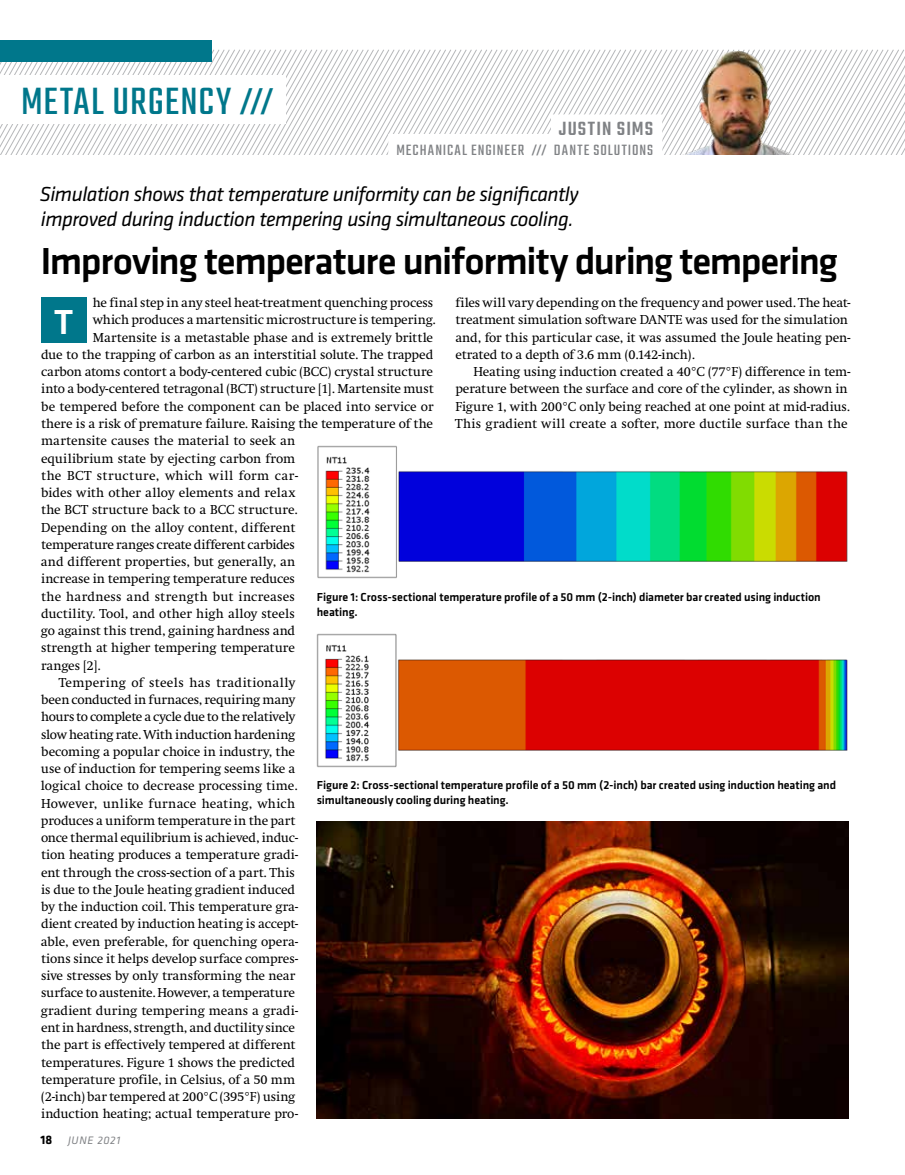
<style>
.page{position:relative;width:905px;height:1175px;background:#fff}
.page>*{position:absolute;margin:0;border:0;box-sizing:border-box;transform-origin:0 0}
.t1{font:42px "Teko";letter-spacing:.025em;color:#00778b}
.t2{font:500 39px "Klavika Basic";letter-spacing:-.03em;color:#000}
.t3{font:500 36px "Klavika Basic";color:#fff}
.t4{font:italic 21px/24px "Klavika Basic";letter-spacing:-.025em;color:#000}
.t5{font:500 21px "Teko";letter-spacing:.05em;color:#808285}
.t6{font:16.5px "Teko";letter-spacing:.065em;color:#808285}
.t7{font:13.5px/17.2px "Swift";letter-spacing:-.005em;color:#000}
.t8{font:13.5px "Swift";letter-spacing:-.025em;color:#000}
.t9{font:13.5px "Swift";letter-spacing:.015em;color:#000}
.t10{font:13.5px "Swift";letter-spacing:.035em;color:#000}
.t11{font:13.5px "Swift";letter-spacing:.02em;color:#000}
.t12{font:500 12px/15px "Klavika Basic";letter-spacing:-.005em;color:#000}
.t13{font:italic 11.25px "Klavika Basic";letter-spacing:.065em;color:#808285}
.s1{font-weight:500;font-size:32.7px}
.s2{font-weight:500;font-size:13.5px}
.s3{font-weight:700;font-style:normal;font-size:12.75px;color:#000}
</style>
<div class="page">
<svg style="left:0;top:50px;width:904px;height:105px"></svg>
<div style="left:0;top:76px;width:286px;height:48px;background:#fff"></div>
<img style="left:671px;top:52px;width:129px;height:103px">
<div style="left:0;top:40px;width:212px;height:22px;background:#00778b"></div>
<div style="left:551px;top:114px;width:111px;height:39px;background:#fff"></div>
<div style="left:388px;top:134px;width:274px;height:31px;background:#fff"></div>
<div style="left:41px;top:298px;width:45px;height:45px;background:#00778b"></div>
<img style="left:317px;top:445px;width:531px;height:133px">
<img style="left:317px;top:633px;width:531px;height:134px">
<img style="left:317px;top:822px;width:531px;height:296px">
<h1 class="t1" style="left:21px;top:78px;width:254px">METAL URGENCY <span class="s1">///</span></h1>
<h3 class="t5" style="left:559px;top:117px;width:96px">JUSTIN SIMS</h3>
<p class="t6" style="left:396px;top:141px;width:258px">MECHANICAL ENGINEER <span class="s2">///</span> DANTE SOLUTIONS</p>
<h3 class="t4" style="left:40px;top:182px;width:540px">Simulation shows that temperature uniformity can be significantly improved during induction tempering using simultaneous cooling.</h3>
<h2 class="t2" style="left:40px;top:234px;width:798px">Improving temperature uniformity during tempering</h2>
<h3 class="t3" style="left:54px;top:297px;width:21px">T</h3>
<p class="t7" style="left:93px;top:294px;width:342px">he final step in any steel heat-treatment quenching process</p>
<p class="t7" style="left:93px;top:312px;width:344px">which produces a martensitic microstructure is tempering.</p>
<p class="t7" style="left:93px;top:329px;width:342px">Martensite is a metastable phase and is extremely brittle</p>
<p class="t7" style="left:41px;top:346px;width:394px">due to the trapping of carbon as an interstitial solute. The trapped</p>
<p class="t7" style="left:41px;top:363px;width:393px">carbon atoms contort a body-centered cubic (BCC) crystal structure</p>
<p class="t7" style="left:41px;top:381px;width:394px">into a body-centered tetragonal (BCT) structure [1]. Martensite must</p>
<p class="t7" style="left:41px;top:398px;width:394px">be tempered before the component can be placed into service or</p>
<p class="t7" style="left:41px;top:415px;width:393px">there is a risk of premature failure. Raising the temperature of the</p>
<p class="t7" style="left:41px;top:432px;width:256px">martensite causes the material to seek an</p>
<p class="t7" style="left:41px;top:450px;width:256px">equilibrium state by ejecting carbon from</p>
<p class="t10" style="left:41px;top:468px;width:258px">the BCT structure, which will form car-</p>
<p class="t7" style="left:41px;top:484px;width:256px">bides with other alloy elements and relax</p>
<p class="t7" style="left:41px;top:501px;width:258px">the BCT structure back to a BCC structure.</p>
<p class="t7" style="left:41px;top:519px;width:256px">Depending on the alloy content, different</p>
<p class="t7" style="left:41px;top:536px;width:255px">temperature ranges create different carbides</p>
<p class="t7" style="left:41px;top:553px;width:256px">and different properties, but generally, an</p>
<p class="t7" style="left:41px;top:570px;width:255px">increase in tempering temperature reduces</p>
<p class="t9" style="left:41px;top:589px;width:255px">the hardness and strength but increases</p>
<p class="t7" style="left:41px;top:605px;width:255px">ductility. Tool, and other high alloy steels</p>
<p class="t7" style="left:41px;top:622px;width:256px">go against this trend, gaining hardness and</p>
<p class="t7" style="left:41px;top:639px;width:255px">strength at higher tempering temperature</p>
<p class="t7" style="left:41px;top:657px;width:61px">ranges [2].</p>
<p class="t11" style="left:59px;top:675px;width:238px">Tempering of steels has traditionally</p>
<p class="t7" style="left:41px;top:691px;width:256px">been conducted in furnaces, requiring many</p>
<p class="t8" style="left:41px;top:709px;width:256px">hours to complete a cycle due to the relatively</p>
<p class="t8" style="left:41px;top:727px;width:256px">slow heating rate. With induction hardening</p>
<p class="t7" style="left:41px;top:743px;width:255px">becoming a popular choice in industry, the</p>
<p class="t7" style="left:41px;top:760px;width:256px">use of induction for tempering seems like a</p>
<p class="t7" style="left:41px;top:777px;width:258px">logical choice to decrease processing time.</p>
<p class="t9" style="left:41px;top:796px;width:256px">However, unlike furnace heating, which</p>
<p class="t7" style="left:41px;top:812px;width:256px">produces a uniform temperature in the part</p>
<p class="t7" style="left:41px;top:829px;width:258px">once thermal equilibrium is achieved, induc-</p>
<p class="t7" style="left:41px;top:846px;width:258px">tion heating produces a temperature gradi-</p>
<p class="t7" style="left:41px;top:864px;width:255px">ent through the cross-section of a part. This</p>
<p class="t7" style="left:41px;top:881px;width:256px">is due to the Joule heating gradient induced</p>
<p class="t7" style="left:41px;top:898px;width:258px">by the induction coil. This temperature gra-</p>
<p class="t7" style="left:41px;top:915px;width:258px">dient created by induction heating is accept-</p>
<p class="t7" style="left:41px;top:933px;width:258px">able, even preferable, for quenching opera-</p>
<p class="t7" style="left:41px;top:950px;width:258px">tions since it helps develop surface compres-</p>
<p class="t7" style="left:41px;top:967px;width:256px">sive stresses by only transforming the near</p>
<p class="t7" style="left:41px;top:984px;width:255px">surface to austenite. However, a temperature</p>
<p class="t7" style="left:41px;top:1002px;width:258px">gradient during tempering means a gradi-</p>
<p class="t7" style="left:41px;top:1019px;width:255px">ent in hardness, strength, and ductility since</p>
<p class="t7" style="left:41px;top:1036px;width:256px">the part is effectively tempered at different</p>
<p class="t7" style="left:41px;top:1053px;width:256px">temperatures. Figure 1 shows the predicted</p>
<p class="t7" style="left:41px;top:1071px;width:256px">temperature profile, in Celsius, of a 50 mm</p>
<p class="t7" style="left:41px;top:1088px;width:256px">(2-inch) bar tempered at 200°C (395°F) using</p>
<p class="t7" style="left:41px;top:1105px;width:258px">induction heating; actual temperature pro-</p>
<p class="t7" style="left:455px;top:294px;width:396px">files will vary depending on the frequency and power used. The heat&shy;treatment simulation software DANTE was used for the simulation and, for this particular case, it was assumed the Joule heating pen&shy;etrated to a depth of 3.6 mm (0.142-inch).</p>
<p class="t7" style="left:455px;top:363px;width:396px;text-indent:18px">Heating using induction created a 40°C (77°F) difference in tem&shy;perature between the surface and core of the cylinder, as shown in Figure 1, with 200°C only being reached at one point at mid-radius.<br>This gradient will create a softer, more ductile surface than the</p>
<p class="t12" style="left:317px;top:589px;width:505px">Figure 1: Cross-sectional temperature profile of a 50 mm (2-inch) diameter bar created using induction heating.</p>
<p class="t12" style="left:317px;top:777px;width:521px">Figure 2: Cross-sectional temperature profile of a 50 mm (2-inch) bar created using induction heating and simultaneously cooling during heating.</p>
<p class="t13" style="left:40px;top:1133px;width:81px"><span class="s3">18</span> JUNE 2021</p>
</div>
